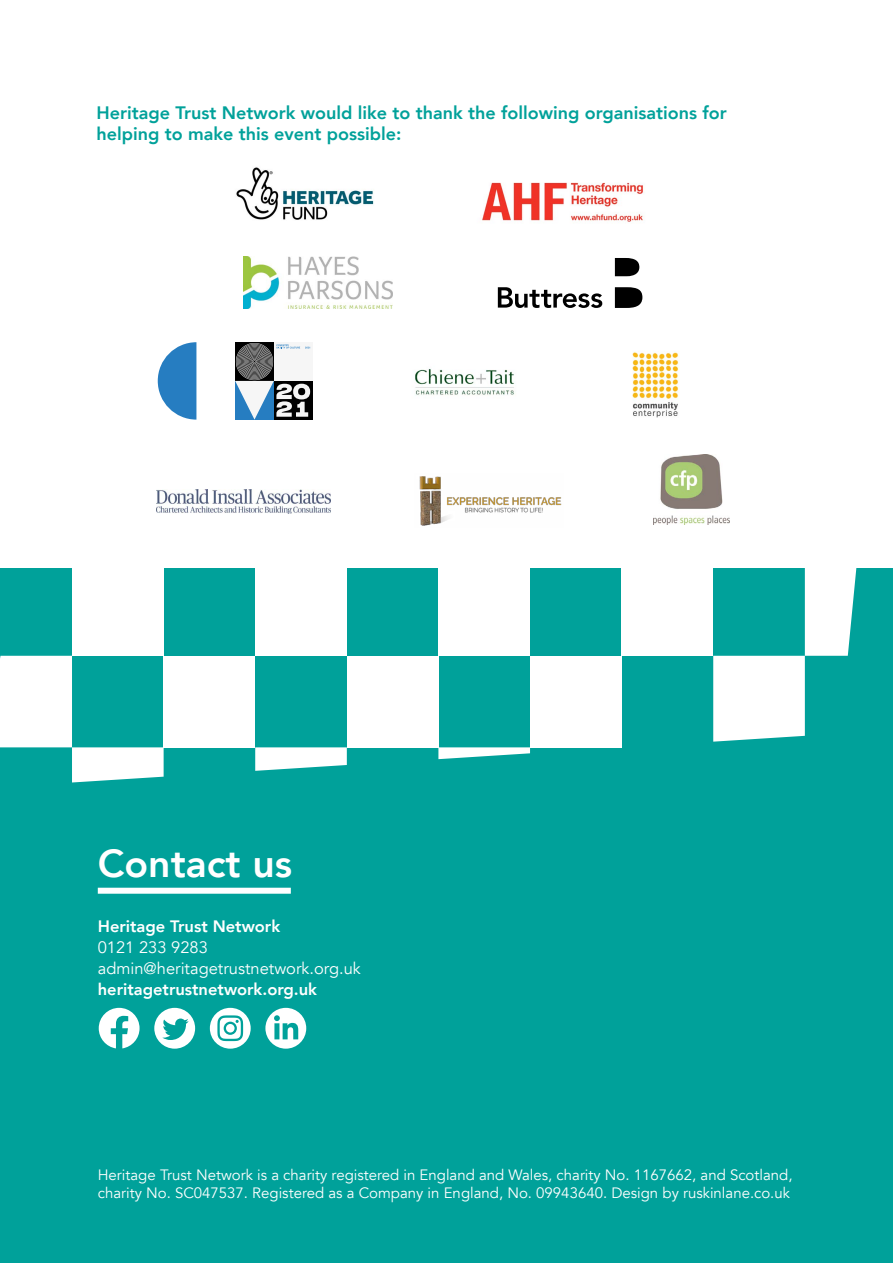
<style>
.page{position:relative;width:893px;height:1263px;background:#fff}
.page>*{position:absolute;margin:0;border:0;box-sizing:border-box;transform-origin:0 0}
.t1{font:800 39px "Avenir";color:#fff}
.t2{font:800 18px/21.6px "Avenir";color:#00a19a}
.t3{font:800 16.5px "Avenir";color:#fff}
.t4{font:16.5px/21px "Avenir";color:#fff}
.t5{font:15px/18px "Avenir";color:#fff}
</style>
<div class="page">
<div style="left:0;top:568px;width:893px;height:695px;background:#00a19a"></div>
<div style="left:164px;top:656px;width:91px;height:91px;background:#fff"></div>
<div style="left:72px;top:564px;width:92px;height:92px;background:#fff"></div>
<svg style="left:0;top:656px;width:164px;height:126px"></svg>
<svg style="left:713px;top:568px;width:144px;height:174px"></svg>
<div style="left:622px;top:564px;width:91px;height:92px;background:#fff"></div>
<div style="left:255px;top:564px;width:92px;height:92px;background:#fff"></div>
<svg style="left:438px;top:747px;width:92px;height:12px"></svg>
<div style="left:347px;top:656px;width:91px;height:91px;background:#fff"></div>
<svg style="left:255px;top:747px;width:92px;height:24px;background:#d9f1f0"></svg>
<div style="left:530px;top:656px;width:92px;height:91px;background:#fff"></div>
<div style="left:438px;top:564px;width:92px;height:92px;background:#fff"></div>
<img style="left:482px;top:182px;width:162px;height:40px">
<img style="left:236px;top:167px;width:138px;height:53px">
<img style="left:244px;top:256px;width:149px;height:53px">
<svg style="left:615px;top:258px;width:27px;height:50px"></svg>
<svg style="left:498px;top:287px;width:104px;height:21px"></svg>
<img style="left:653px;top:455px;width:77px;height:70px">
<img style="left:157px;top:489px;width:174px;height:24px">
<img style="left:632px;top:351px;width:47px;height:67px">
<img style="left:419px;top:476px;width:143px;height:50px">
<div style="left:235px;top:342px;width:78px;height:78px;background:#f6f6f6"></div>
<svg style="left:158px;top:342px;width:38px;height:78px"></svg>
<div style="left:235px;top:342px;width:39px;height:39px;background:#000"></div>
<div style="left:274px;top:381px;width:39px;height:39px;background:#000"></div>
<svg style="left:235px;top:343px;width:75px;height:77px"></svg>
<img style="left:415px;top:369px;width:99px;height:26px">
<div style="left:98px;top:888px;width:193px;height:6px;background:#fff"></div>
<svg style="left:99px;top:1008px;width:41px;height:40px"></svg>
<div style="left:154px;top:1008px;width:41px;height:41px;background:#fff;border-radius:50%"></div>
<svg style="left:162px;top:1018px;width:27px;height:22px"></svg>
<div style="left:265px;top:1008px;width:41px;height:41px;background:#fff;border-radius:50%"></div>
<svg style="left:274px;top:1015px;width:24px;height:24px"></svg>
<div style="left:210px;top:1008px;width:41px;height:41px;background:#fff;border-radius:50%"></div>
<svg style="left:217px;top:1015px;width:26px;height:26px"></svg>
<p class="t2" style="left:96px;top:102px;width:632px">Heritage Trust Network would like to thank the following organisations for helping to make this event possible:</p>
<h1 class="t1" style="left:98px;top:833px;width:196px">Contact us</h1>
<p class="t3" style="left:98px;top:913px;width:184px">Heritage Trust Network</p>
<p class="t4" style="left:98px;top:937px;width:265px">0121 233 9283 admin@heritagetrustnetwork.org.uk</p>
<p class="t3" style="left:98px;top:976px;width:221px">heritagetrustnetwork.org.uk</p>
<p class="t5" style="left:98px;top:1166px;width:696px">Heritage Trust Network is a charity registered in England and Wales, charity No. 1167662, and Scotland, charity No. SC047537. Registered as a Company in England, No. 09943640. Design by ruskinlane.co.uk</p>
</div>
